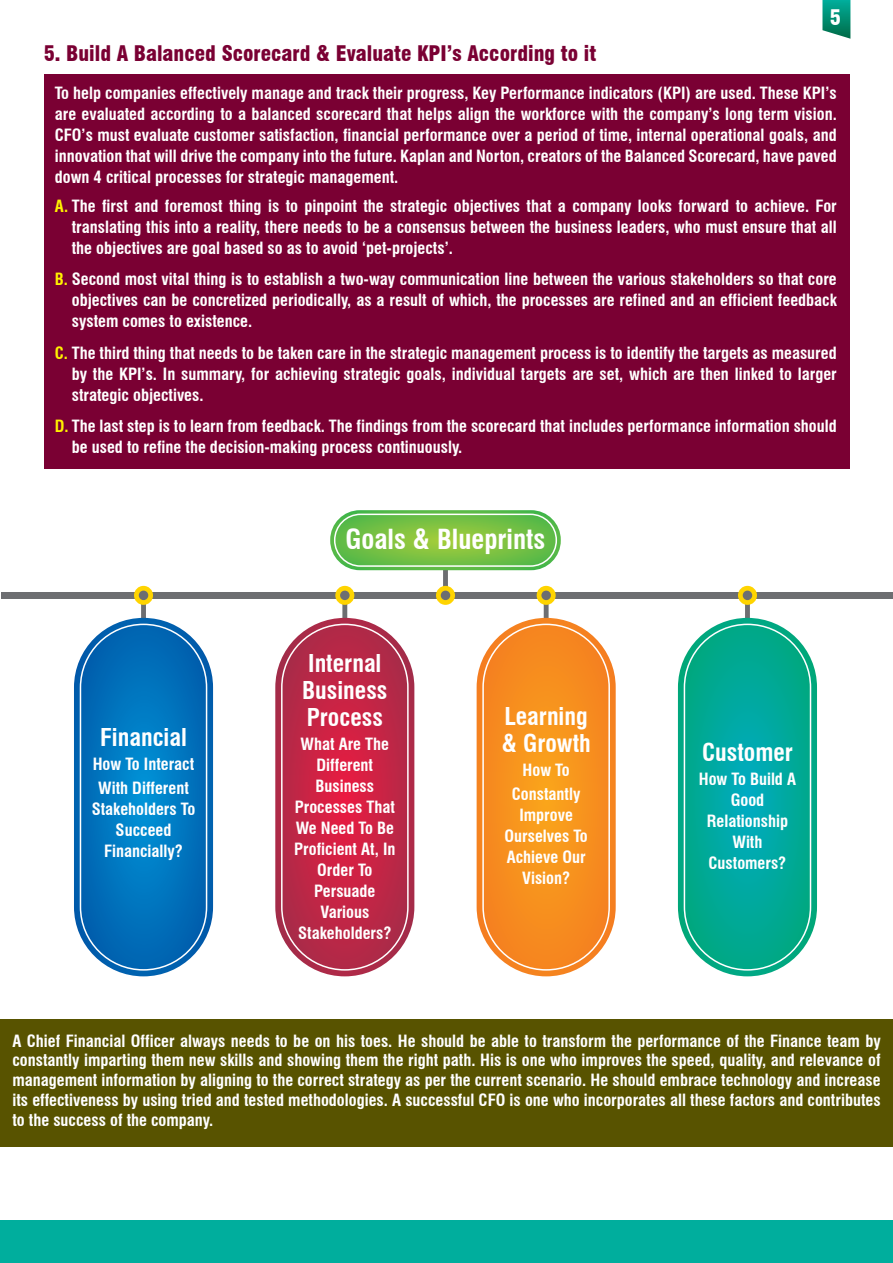
<style>
.page{position:relative;width:893px;height:1263px;background:#fff}
.page>*{position:absolute;margin:0;border:0;box-sizing:border-box;transform-origin:0 0}
.t1{font:700 condensed 27px "Swiss 721 BT";color:#fff}
.t2{font:700 condensed 24px/27px "Swiss 721 BT";color:#fff}
.t3{font:900 condensed 21px "Swiss 721 BT";color:#7a0033}
.t4{font:900 condensed 21px "Swiss 721 BT";color:#fff}
.t5{font:700 condensed 16.5px/21px "Swiss 721 BT";color:#fff;text-align:center}
.s1{color:#fff200}
</style>
<div class="page">
<div style="left:0;top:1220px;width:893px;height:43px;background:#00ae9d"></div>
<div style="left:0;top:1019px;width:893px;height:127px;background:#585300"></div>
<svg style="left:822px;top:0;width:28px;height:39px"></svg>
<div style="left:44px;top:74px;width:805px;height:394px;background:#7a0033"></div>
<div style="left:1px;top:592px;width:891px;height:7px;background:#6d6e71"></div>
<div style="left:141px;top:592px;width:5px;height:81px;background:#6d6e71;border-radius:2px"></div>
<div style="left:342px;top:592px;width:5px;height:81px;background:#6d6e71;border-radius:2px"></div>
<div style="left:335px;top:586px;width:19px;height:19px;background:#ffd400;border-radius:50%"></div>
<div style="left:340px;top:591px;width:10px;height:9px;background:#6d6e71;border-radius:50%"></div>
<svg style="left:134px;top:586px;width:19px;height:19px"></svg>
<div style="left:139px;top:591px;width:9px;height:9px;background:#6d6e71;border-radius:50%"></div>
<div style="left:544px;top:592px;width:5px;height:81px;background:#6d6e71;border-radius:2px"></div>
<div style="left:443px;top:544px;width:5px;height:55px;background:#6d6e71;border-radius:2px"></div>
<div style="left:745px;top:592px;width:5px;height:81px;background:#6d6e71;border-radius:2px"></div>
<svg style="left:275px;top:618px;width:139px;height:358px;background:#c02847"></svg>
<div style="left:281px;top:624px;width:128px;height:347px;border:2px solid #fff;border-radius:63px"></div>
<svg style="left:477px;top:618px;width:139px;height:358px;background:#f68e21"></svg>
<div style="left:482px;top:624px;width:128px;height:347px;border:2px solid #fff;border-radius:63px"></div>
<svg style="left:74px;top:618px;width:139px;height:358px;background:#0372bb"></svg>
<div style="left:80px;top:624px;width:127px;height:347px;border:2px solid #fff;border-radius:63px"></div>
<svg style="left:678px;top:618px;width:139px;height:358px;background:#03a997"></svg>
<div style="left:684px;top:624px;width:127px;height:347px;border:2px solid #fff;border-radius:63px"></div>
<svg style="left:330px;top:510px;width:231px;height:60px;background:#7cc452"></svg>
<div style="left:334px;top:514px;width:223px;height:53px;border:2px solid #fff;border-radius:26px"></div>
<div style="left:537px;top:586px;width:19px;height:19px;background:#ffd400;border-radius:50%"></div>
<div style="left:541px;top:591px;width:10px;height:9px;background:#6d6e71;border-radius:50%"></div>
<svg style="left:436px;top:586px;width:19px;height:19px"></svg>
<div style="left:441px;top:591px;width:9px;height:9px;background:#6d6e71;border-radius:50%"></div>
<svg style="left:738px;top:586px;width:19px;height:19px"></svg>
<div style="left:743px;top:591px;width:9px;height:9px;background:#6d6e71;border-radius:50%"></div>
<p class="t4" style="left:830px;top:5px;width:13px">5</p>
<p class="t3" style="left:44px;top:41px;width:554px">5. Build A Balanced Scorecard &amp; Evaluate KPI’s According to it</p>
<p class="t5" style="left:55px;top:82px;width:783px;text-align:justify">To help companies effectively manage and track their progress, Key Performance indicators (KPI) are used. These KPI’s are evaluated according to a balanced scorecard that helps align the workforce with the company’s long term vision.<br>CFO’s must evaluate customer satisfaction, financial performance over a period of time, internal operational goals, and innovation that will drive the company into the future. Kaplan and Norton, creators of the Balanced Scorecard, have paved down 4 critical processes for strategic management.</p>
<p class="t5" style="left:72px;top:195px;width:766px;text-align:justify;text-indent:-17px"><span class="s1">A.</span> The first and foremost thing is to pinpoint the strategic objectives that a company looks forward to achieve. For translating this into a reality, there needs to be a consensus between the business leaders, who must ensure that all the objectives are goal based so as to avoid ‘pet-projects’.</p>
<p class="t5" style="left:72px;top:269px;width:766px;text-align:justify;text-indent:-17px"><span class="s1">B.</span> Second most vital thing is to establish a two-way communication line between the various stakeholders so that core objectives can be concretized periodically, as a result of which, the processes are refined and an efficient feedback system comes to existence.</p>
<p class="t5" style="left:72px;top:342px;width:766px;text-align:justify;text-indent:-17px"><span class="s1">C.</span> The third thing that needs to be taken care in the strategic management process is to identify the targets as measured by the KPI’s. In summary, for achieving strategic goals, individual targets are set, which are then linked to larger strategic objectives.</p>
<p class="t5" style="left:72px;top:416px;width:766px;text-align:left;text-indent:-17px"><span class="s1">D.</span> The last step is to learn from feedback. The findings from the scorecard that includes performance information should be used to refine the decision-making process continuously.</p>
<h2 class="t2" style="left:100px;top:724px;width:88px">Financial</h2>
<p class="t5" style="left:93px;top:752px;width:103px;line-height:24px">How To Interact<br>With Different</p>
<p class="t5" style="left:92px;top:798px;width:105px">Stakeholders To<br>Succeed<br>Financially?</p>
<h1 class="t1" style="left:346px;top:523px;width:201px">Goals &amp; Blueprints</h1>
<h2 class="t2" style="left:302px;top:649px;width:87px">Internal<br>Business<br>Process</h2>
<p class="t5" style="left:294px;top:733px;width:103px">What Are The<br>Different<br>Business<br>Processes That<br>We Need To Be<br>Proficient At, In<br>Order To<br>Persuade<br>Various<br>Stakeholders?</p>
<h2 class="t2" style="left:702px;top:739px;width:92px">Customer</h2>
<h2 class="t2" style="left:501px;top:702px;width:91px">Learning &amp; Growth</h2>
<p class="t5" style="left:512px;top:757px;width:70px;line-height:24px">How To<br>Constantly</p>
<p class="t5" style="left:504px;top:804px;width:85px">Improve<br>Ourselves To<br>Achieve Our<br>Vision?</p>
<p class="t5" style="left:699px;top:769px;width:99px">How To Build A<br>Good<br>Relationship<br>With<br>Customers?</p>
<p class="t5" style="left:12px;top:1030px;width:870px;line-height:19.8px;text-align:justify">A Chief Financial Officer always needs to be on his toes. He should be able to transform the performance of the Finance team by constantly imparting them new skills and showing them the right path. His is one who improves the speed, quality, and relevance of management information by aligning to the correct strategy as per the current scenario. He should embrace technology and increase its effectiveness by using tried and tested methodologies. A successful CFO is one who incorporates all these factors and contributes to the success of the company.</p>
</div>
